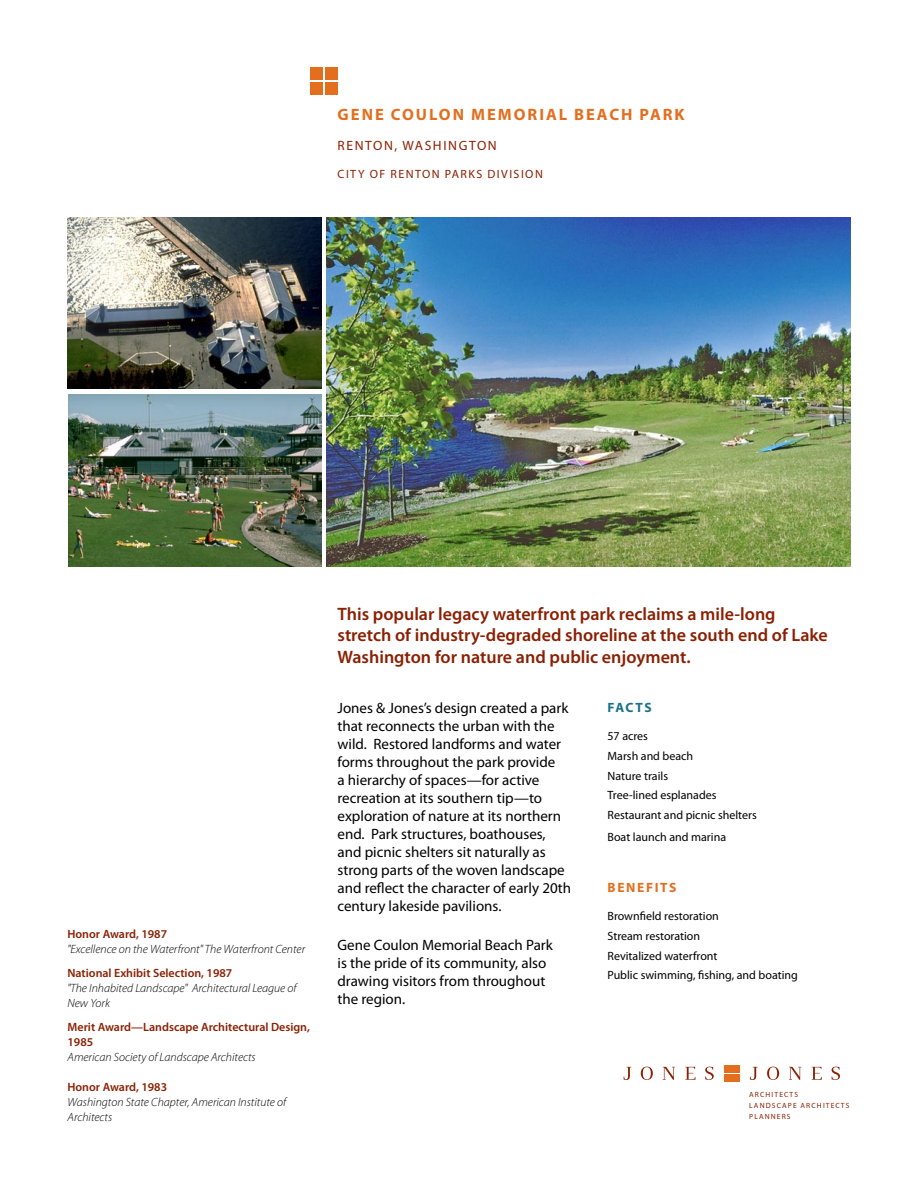
<style>
.page{position:relative;width:918px;height:1188px;background:#fff}
.page>*{position:absolute;margin:0;border:0;box-sizing:border-box;transform-origin:0 0}
.t1{font:600 18px/21.6px "Myriad Pro";color:#8a2003}
.t2{font:700 16.5px "Myriad Pro";letter-spacing:.12em;color:#e36f1e}
.t3{font:15px/18px "Myriad Pro";color:#000}
.t4{font:13.5px "Myriad Pro";letter-spacing:.12em;color:#8a2003}
.t5{font:700 13.5px "Myriad Pro";letter-spacing:.12em;color:#e36f1e}
.t6{font:700 13.5px "Myriad Pro";letter-spacing:.105em;color:#19738a}
.t7{font:12px/19.8px "Myriad Pro";color:#000}
.t8{font:italic 300 12px/15px "Myriad Pro";color:#000}
.t9{font:600 12px/15px "Myriad Pro";color:#8a2003}
.t10{font:12px "Myriad Pro";letter-spacing:.12em;color:#8a2003}
.t11{font:7.5px/10.6px "Myriad";letter-spacing:.15em;color:#8a2003}
</style>
<div class="page">
<img style="left:68px;top:394px;width:253px;height:173px">
<img style="left:326px;top:218px;width:524px;height:349px">
<img style="left:68px;top:218px;width:253px;height:171px">
<svg style="left:641px;top:1067px;width:12px;height:13px"></svg>
<svg style="left:663px;top:1067px;width:12px;height:13px"></svg>
<svg style="left:624px;top:1067px;width:7px;height:13px"></svg>
<svg style="left:705px;top:1067px;width:9px;height:13px"></svg>
<svg style="left:685px;top:1067px;width:10px;height:13px"></svg>
<svg style="left:767px;top:1067px;width:12px;height:13px"></svg>
<svg style="left:789px;top:1067px;width:12px;height:13px"></svg>
<svg style="left:750px;top:1067px;width:8px;height:13px"></svg>
<svg style="left:832px;top:1067px;width:8px;height:13px"></svg>
<svg style="left:812px;top:1067px;width:10px;height:13px"></svg>
<div style="left:724px;top:1066px;width:7px;height:7px;background:#e36f1e"></div>
<div style="left:724px;top:1074px;width:7px;height:8px;background:#e36f1e"></div>
<div style="left:733px;top:1066px;width:7px;height:7px;background:#e36f1e"></div>
<div style="left:733px;top:1074px;width:7px;height:8px;background:#e36f1e"></div>
<div style="left:310px;top:68px;width:13px;height:12px;background:#e36f1e"></div>
<div style="left:310px;top:82px;width:13px;height:12px;background:#e36f1e"></div>
<div style="left:325px;top:68px;width:13px;height:12px;background:#e36f1e"></div>
<div style="left:325px;top:82px;width:13px;height:12px;background:#e36f1e"></div>
<p class="t2" style="left:338px;top:106px;width:349px">GENE COULON MEMORIAL BEACH PARK</p>
<p class="t4" style="left:338px;top:138px;width:121px">RENTON, WAshington</p>
<p class="t10" style="left:338px;top:167px;width:207px">CITY OF RENTON PARKS DIVISION</p>
<p class="t9" style="left:67px;top:926px;width:101px">Honor Award, 1987</p>
<p class="t8" style="left:67px;top:941px;width:239px">"Excellence on the Waterfront" The Waterfront Center</p>
<p class="t9" style="left:67px;top:965px;width:166px">National Exhibit Selection, 1987</p>
<p class="t8" style="left:67px;top:980px;width:231px">"The Inhabited Landscape" Architectural League of<br>New York</p>
<p class="t9" style="left:67px;top:1019px;width:244px">Merit Award—Landscape Architectural Design,<br>1985</p>
<p class="t8" style="left:67px;top:1049px;width:190px">American Society of Landscape Architects</p>
<p class="t9" style="left:67px;top:1079px;width:101px">Honor Award, 1983</p>
<p class="t8" style="left:67px;top:1094px;width:220px">Washington State Chapter, American Institute of<br>Architects</p>
<p class="t1" style="left:338px;top:602px;width:492px">This popular legacy waterfront park reclaims a mile-long stretch of industry-degraded shoreline at the south end of Lake<br>Washington for nature and public enjoyment.</p>
<p class="t3" style="left:338px;top:700px;width:235px">Jones &amp; Jones’s design created a park that reconnects the urban with the wild. Restored landforms and water forms throughout the park provide<br>a hierarchy of spaces—for active recreation at its southern tip—to exploration of nature at its northern end. Park structures, boathouses, and picnic shelters sit naturally as strong parts of the woven landscape and reflect the character of early 20th century lakeside pavilions.</p>
<p class="t3" style="left:338px;top:936px;width:217px">Gene Coulon Memorial Beach Park is the pride of its community, also drawing visitors from throughout the region.</p>
<p class="t6" style="left:608px;top:700px;width:45px">FACTS</p>
<p class="t7" style="left:608px;top:726px;width:151px">57 acres<br>Marsh and beach<br>Nature trails<br>Tree-lined esplanades<br>Restaurant and picnic shelters</p>
<p class="t7" style="left:608px;top:827px;width:120px">Boat launch and marina</p>
<p class="t5" style="left:608px;top:880px;width:62px">BENEFITS</p>
<p class="t7" style="left:608px;top:906px;width:192px">Brownfield restoration<br>Stream restoration<br>Revitalized waterfront<br>Public swimming, fishing, and boating</p>
<p class="t11" style="left:749px;top:1090px;width:102px">ARCHITECTS<br>LANDSCAPE ARCHITECTS<br>PLANNERS</p>
</div>
